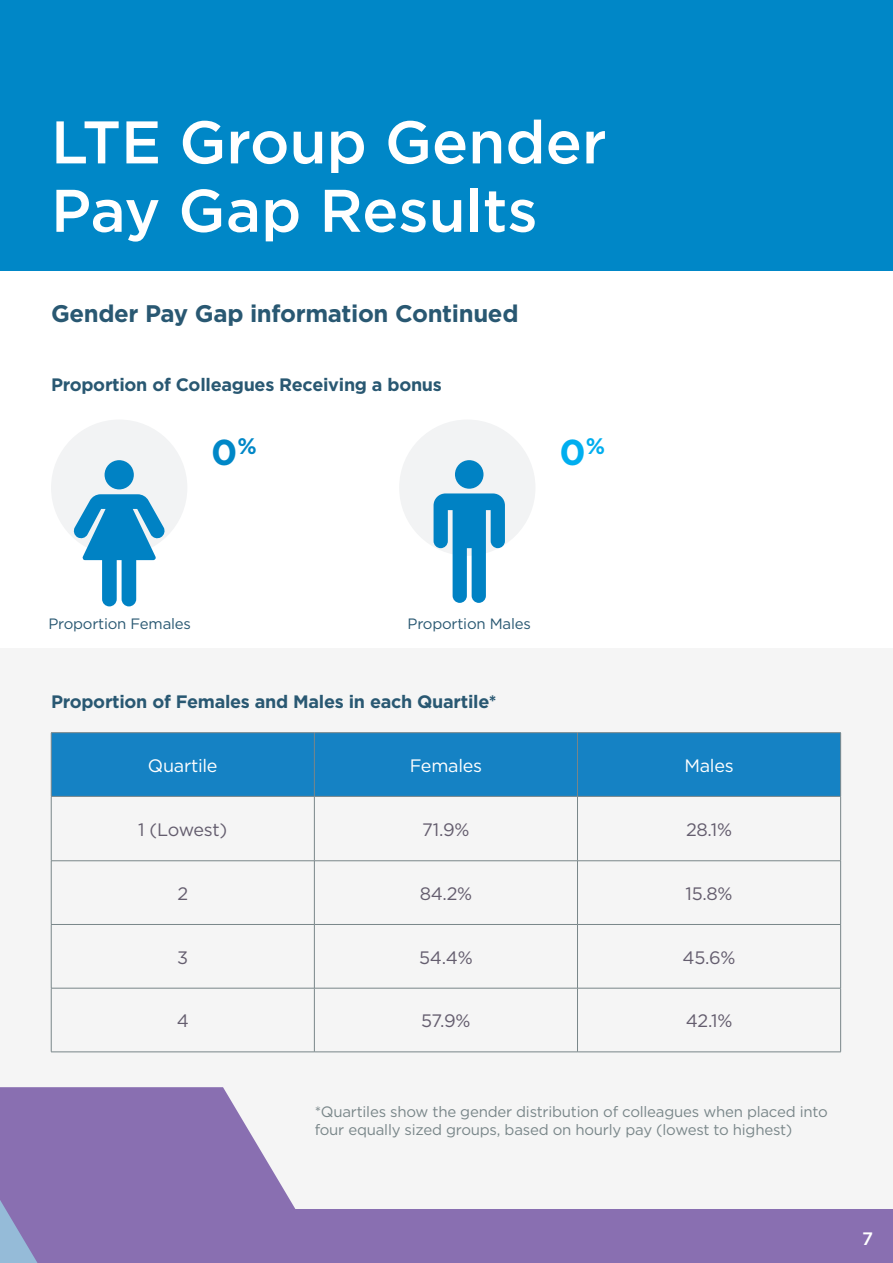
<style>
.page{position:relative;width:893px;height:1263px;background:#fff}
.page>*{position:absolute;margin:0;border:0;box-sizing:border-box;transform-origin:0 0}
.t1{font:500 60px/68.4px "Gotham";color:#fff}
.t2{font:700 36px "Gotham";color:#0087c7}
.t3{font:700 36px "Gotham";color:#00aeef}
.t4{font:700 24px "Gotham";letter-spacing:-.015em;color:#295872}
.t5{font:700 18px "Gotham";letter-spacing:-.015em;color:#295872}
.t6{font:18px "Gotham";letter-spacing:-.015em;color:#645d6e}
.t7{font:18px "Gotham";letter-spacing:-.015em;color:#fff}
.t8{font:500 18px "Gotham";color:#fff}
.t9{font:15px/18px "Gotham";letter-spacing:-.015em;color:#798689}
.t10{font:15px "Gotham";letter-spacing:-.015em;color:#295872}
</style>
<div class="page">
<div style="left:0;top:648px;width:893px;height:615px;background:#f5f5f5"></div>
<div style="left:51px;top:419px;width:136px;height:137px;background:#f2f3f4;border-radius:50%"></div>
<div style="left:399px;top:419px;width:136px;height:137px;background:#f2f3f4;border-radius:50%"></div>
<div style="left:455px;top:460px;width:28px;height:29px;background:#0082c4;border-radius:50%"></div>
<svg style="left:434px;top:493px;width:71px;height:110px"></svg>
<div style="left:52px;top:733px;width:788px;height:63px;background:#1582c4"></div>
<hr style="left:51px;top:732px;width:263px;height:1px;background:#798689">
<hr style="left:51px;top:733px;width:1px;height:63px;background:#798689">
<hr style="left:314px;top:732px;width:263px;height:1px;background:#798689">
<hr style="left:314px;top:733px;width:1px;height:63px;background:#798689">
<hr style="left:577px;top:732px;width:264px;height:1px;background:#798689">
<hr style="left:577px;top:733px;width:1px;height:63px;background:#798689">
<hr style="left:840px;top:733px;width:1px;height:63px;background:#798689">
<hr style="left:51px;top:796px;width:263px;height:1px;background:#798689">
<hr style="left:51px;top:796px;width:1px;height:64px;background:#798689">
<hr style="left:314px;top:796px;width:263px;height:1px;background:#798689">
<hr style="left:314px;top:796px;width:1px;height:64px;background:#798689">
<hr style="left:577px;top:796px;width:264px;height:1px;background:#798689">
<hr style="left:577px;top:796px;width:1px;height:64px;background:#798689">
<hr style="left:840px;top:796px;width:1px;height:64px;background:#798689">
<hr style="left:51px;top:860px;width:263px;height:1px;background:#798689">
<hr style="left:51px;top:861px;width:1px;height:63px;background:#798689">
<hr style="left:314px;top:860px;width:263px;height:1px;background:#798689">
<hr style="left:314px;top:861px;width:1px;height:63px;background:#798689">
<hr style="left:577px;top:860px;width:264px;height:1px;background:#798689">
<hr style="left:577px;top:861px;width:1px;height:63px;background:#798689">
<hr style="left:840px;top:861px;width:1px;height:63px;background:#798689">
<hr style="left:51px;top:924px;width:263px;height:1px;background:#798689">
<hr style="left:51px;top:925px;width:1px;height:63px;background:#798689">
<hr style="left:314px;top:924px;width:263px;height:1px;background:#798689">
<hr style="left:314px;top:925px;width:1px;height:63px;background:#798689">
<hr style="left:577px;top:924px;width:264px;height:1px;background:#798689">
<hr style="left:577px;top:925px;width:1px;height:63px;background:#798689">
<hr style="left:840px;top:925px;width:1px;height:63px;background:#798689">
<hr style="left:51px;top:988px;width:263px;height:1px;background:#798689">
<hr style="left:51px;top:988px;width:1px;height:64px;background:#798689">
<hr style="left:314px;top:988px;width:263px;height:1px;background:#798689">
<hr style="left:314px;top:988px;width:1px;height:64px;background:#798689">
<hr style="left:577px;top:988px;width:264px;height:1px;background:#798689">
<hr style="left:577px;top:988px;width:1px;height:64px;background:#798689">
<hr style="left:840px;top:988px;width:1px;height:64px;background:#798689">
<hr style="left:51px;top:1051px;width:263px;height:1px;background:#798689">
<hr style="left:314px;top:1051px;width:263px;height:1px;background:#798689">
<hr style="left:577px;top:1051px;width:264px;height:1px;background:#798689">
<div style="left:105px;top:460px;width:29px;height:29px;background:#0082c4;border-radius:50%"></div>
<svg style="left:73px;top:494px;width:92px;height:112px"></svg>
<div style="left:0;top:1210px;width:893px;height:53px;background:#896fb1"></div>
<svg style="left:0;top:1087px;width:327px;height:176px;fill:#896fb1"></svg>
<div style="left:0;top:0;width:893px;height:270px;background:#0087c7"></div>
<h1 class="t1" style="left:51px;top:107px;width:557px">LTE Group Gender<br>Pay Gap Results</h1>
<h3 class="t4" style="left:51px;top:298px;width:469px">Gender Pay Gap information Continued</h3>
<p class="t5" style="left:51px;top:373px;width:392px">Proportion of Colleagues Receiving a bonus</p>
<h2 class="t2" style="left:211px;top:428px;width:47px">0<sup>%</sup></h2>
<h2 class="t3" style="left:560px;top:428px;width:47px">0<sup>%</sup></h2>
<p class="t10" style="left:48px;top:614px;width:144px">Proportion Females</p>
<p class="t10" style="left:408px;top:614px;width:125px">Proportion Males</p>
<p class="t5" style="left:51px;top:689px;width:447px">Proportion of Females and Males in each Quartile*</p>
<p class="t7" style="left:148px;top:754px;width:71px">Quartile</p>
<p class="t7" style="left:410px;top:754px;width:74px">Females</p>
<p class="t7" style="left:684px;top:754px;width:51px">Males</p>
<p class="t6" style="left:138px;top:818px;width:90px">1 (Lowest)</p>
<p class="t6" style="left:422px;top:818px;width:49px">71.9%</p>
<p class="t6" style="left:686px;top:818px;width:48px">28.1%</p>
<p class="t6" style="left:177px;top:882px;width:12px">2</p>
<p class="t6" style="left:420px;top:882px;width:54px">84.2%</p>
<p class="t6" style="left:685px;top:882px;width:49px">15.8%</p>
<p class="t6" style="left:177px;top:946px;width:13px">3</p>
<p class="t6" style="left:419px;top:946px;width:55px">54.4%</p>
<p class="t6" style="left:682px;top:946px;width:55px">45.6%</p>
<p class="t6" style="left:177px;top:1009px;width:14px">4</p>
<p class="t6" style="left:421px;top:1009px;width:51px">57.9%</p>
<p class="t6" style="left:686px;top:1009px;width:48px">42.1%</p>
<p class="t9" style="left:315px;top:1102px;width:515px">*Quartiles show the gender distribution of colleagues when placed into four equally sized groups, based on hourly pay (lowest to highest)</p>
<p class="t8" style="left:862px;top:1226px;width:12px">7</p>
</div>
